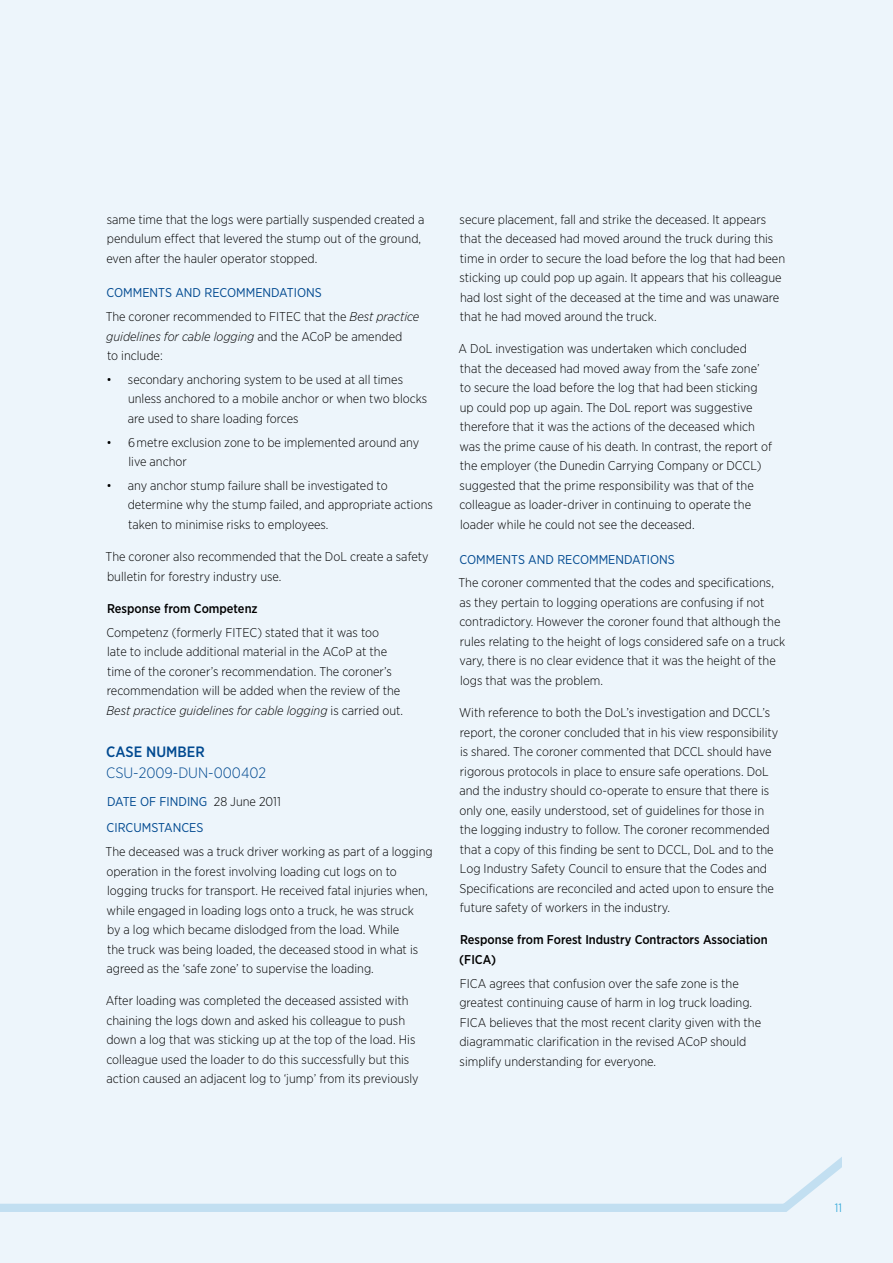
<style>
.page{position:relative;width:893px;height:1263px;background:#edf5fb}
.page>*{position:absolute;margin:0;border:0;box-sizing:border-box;transform-origin:0 0}
.t1{font:300 15px "Gotham Narrow";color:#004990}
.t2{font:500 15px "Gotham Narrow";color:#004990}
.t3{font:300 12.75px/19.5px "Gotham Narrow";color:#000}
.t4{font:500 12.75px/19.5px "Gotham Narrow";color:#000}
.t5{font:12.75px/26.2px "Gotham Narrow";color:#004990}
.t6{font:300 12px "Gotham Narrow";color:#0093d0}
.s1{font-weight:400;color:#004990}
.s2{font-style:italic}
.s3{font-weight:300;color:#000}
</style>
<div class="page">
<svg style="left:0;top:1157px;width:842px;height:55px"></svg>
<p class="t3" style="left:106px;top:209px;width:319px">same time that the logs were partially suspended created a pendulum effect that levered the stump out of the ground, even after the hauler operator stopped.</p>
<p class="t3" style="left:106px;top:281px;width:315px;line-height:23.7px"><span class="s1">COMMENTS AND RECOMMENDATIONS<br></span>The coroner recommended to FITEC that the <span class="s2">Best practice</span></p>
<p class="t3" style="left:106px;top:326px;width:298px"><span class="s2">guidelines for cable logging</span> and the ACoP be amended to include:</p>
<p class="t3" style="left:128px;top:369px;width:301px;text-indent:-21px">• secondary anchoring system to be used at all times unless anchored to a mobile anchor or when two blocks are used to share loading forces</p>
<p class="t3" style="left:128px;top:432px;width:292px;text-indent:-22px">• 6 metre exclusion zone to be implemented around any live anchor</p>
<p class="t3" style="left:128px;top:475px;width:307px;text-indent:-21px">• any anchor stump failure shall be investigated to determine why the stump failed, and appropriate actions taken to minimise risks to employees.</p>
<p class="t3" style="left:106px;top:547px;width:325px">The coroner also recommended that the DoL create a safety bulletin for forestry industry use.</p>
<p class="t4" style="left:107px;top:598px;width:152px">Response from Competenz</p>
<p class="t3" style="left:106px;top:622px;width:298px">Competenz (formerly FITEC) stated that it was too<br>late to include additional material in the ACoP at the time of the coroner’s recommendation. The coroner’s recommendation will be added when the review of the <span class="s2">Best practice guidelines for cable logging</span> is carried out.</p>
<p class="t2" style="left:106px;top:742px;width:100px">CASE NUMBER</p>
<p class="t1" style="left:106px;top:763px;width:162px">CSU-2009-DUN-000402</p>
<p class="t5" style="left:107px;top:788px;width:176px">DATE OF FINDING <span class="s3">28 June 2011<br></span>CIRCUMSTANCES</p>
<p class="t3" style="left:106px;top:841px;width:329px">The deceased was a truck driver working as part of a logging operation in the forest involving loading cut logs on to logging trucks for transport. He received fatal injuries when, while engaged in loading logs onto a truck, he was struck<br>by a log which became dislodged from the load. While<br>the truck was being loaded, the deceased stood in what is agreed as the ‘safe zone’ to supervise the loading.</p>
<p class="t3" style="left:106px;top:991px;width:315px">After loading was completed the deceased assisted with chaining the logs down and asked his colleague to push down a log that was sticking up at the top of the load. His colleague used the loader to do this successfully but this action caused an adjacent log to ‘jump’ from its previously</p>
<p class="t3" style="left:460px;top:209px;width:327px">secure placement, fall and strike the deceased. It appears that the deceased had moved around the truck during this time in order to secure the load before the log that had been sticking up could pop up again. It appears that his colleague had lost sight of the deceased at the time and was unaware that he had moved around the truck.</p>
<p class="t3" style="left:459px;top:339px;width:315px">A DoL investigation was undertaken which concluded<br>that the deceased had moved away from the ‘safe zone’ to secure the load before the log that had been sticking up could pop up again. The DoL report was suggestive therefore that it was the actions of the deceased which was the prime cause of his death. In contrast, the report of the employer (the Dunedin Carrying Company or DCCL) suggested that the prime responsibility was that of the colleague as loader-driver in continuing to operate the loader while he could not see the deceased.</p>
<p class="t5" style="left:459px;top:546px;width:217px">COMMENTS AND RECOMMENDATIONS</p>
<p class="t3" style="left:459px;top:573px;width:328px">The coroner commented that the codes and specifications, as they pertain to logging operations are confusing if not contradictory. However the coroner found that although the rules relating to the height of logs considered safe on a truck vary, there is no clear evidence that it was the height of the logs that was the problem.</p>
<p class="t3" style="left:459px;top:702px;width:321px">With reference to both the DoL’s investigation and DCCL’s report, the coroner concluded that in his view responsibility is shared. The coroner commented that DCCL should have rigorous protocols in place to ensure safe operations. DoL and the industry should co-operate to ensure that there is only one, easily understood, set of guidelines for those in the logging industry to follow. The coroner recommended that a copy of this finding be sent to DCCL, DoL and to the Log Industry Safety Council to ensure that the Codes and Specifications are reconciled and acted upon to ensure the future safety of workers in the industry.</p>
<p class="t4" style="left:459px;top:930px;width:310px">Response from Forest Industry Contractors Association (FICA)</p>
<p class="t3" style="left:459px;top:973px;width:303px">FICA agrees that confusion over the safe zone is the greatest continuing cause of harm in log truck loading.<br>FICA believes that the most recent clarity given with the diagrammatic clarification in the revised ACoP should simplify understanding for everyone.</p>
<p class="t6" style="left:835px;top:1200px;width:9px">11</p>
</div>
